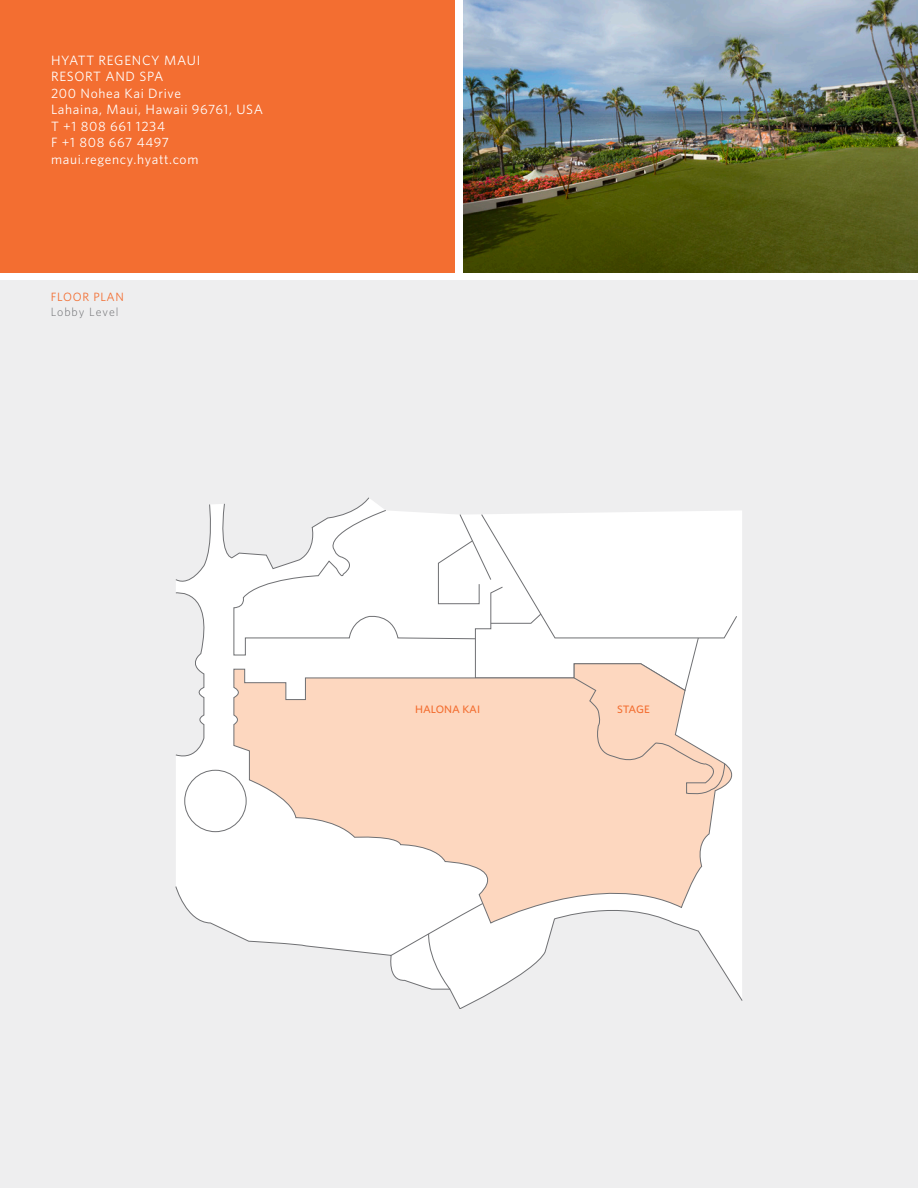
<style>
.page{position:relative;width:918px;height:1188px;background:#fff}
.page>*{position:absolute;margin:0;border:0;box-sizing:border-box;transform-origin:0 0}
.t1{font:13.5px/16.5px "Whitney";letter-spacing:.05em;color:#fff}
.chart_head{font:300 12px "Whitney";letter-spacing:.075em;color:#6f7073}
.chart_head-2{font:12px "Whitney";letter-spacing:.05em;color:#f36e31}
.t2{font:500 10.8px "Whitney";color:#f36e31;scale:1.05 1}
</style>
<div class="page">
<img style="left:463px;top:0;width:455px;height:272px">
<div style="left:0;top:281px;width:918px;height:907px;background:#eeeeef"></div>
<div style="left:176px;top:511px;width:566px;height:375px;background:#fff"></div>
<svg style="left:234px;top:663px;width:508px;height:223px"></svg>
<svg style="left:176px;top:886px;width:566px;height:123px"></svg>
<svg style="left:391px;top:903px;width:92px;height:86px"></svg>
<div style="left:185px;top:770px;width:61px;height:62px;border:1px solid #6f7073;border-radius:50%"></div>
<svg style="left:176px;top:498px;width:561px;height:298px"></svg>
<div style="left:0;top:0;width:455px;height:272px;background:#f36e31"></div>
<p class="t1" style="left:51px;top:52px;width:151px">HYATT REGENCY MAUI</p>
<p class="t1" style="left:51px;top:68px;width:131px">RESORT AND SPA<br>200 Nohea Kai Drive</p>
<p class="t1" style="left:51px;top:101px;width:214px">Lahaina, Maui, Hawaii 96761, USA</p>
<p class="t1" style="left:51px;top:118px;width:116px">T +1 808 661 1234</p>
<p class="t1" style="left:51px;top:134px;width:119px">F +1 808 667 4497</p>
<p class="t1" style="left:51px;top:151px;width:149px">maui.regency.hyatt.com</p>
<p class="chart_head-2" style="left:51px;top:290px;width:75px">FLOOR PLAN</p>
<p class="chart_head" style="left:51px;top:304px;width:69px">Lobby Level</p>
<p class="t2" style="left:415px;top:703px;width:63px">HALONA KAI</p>
<p class="t2" style="left:617px;top:703px;width:32px">STAGE</p>
</div>
